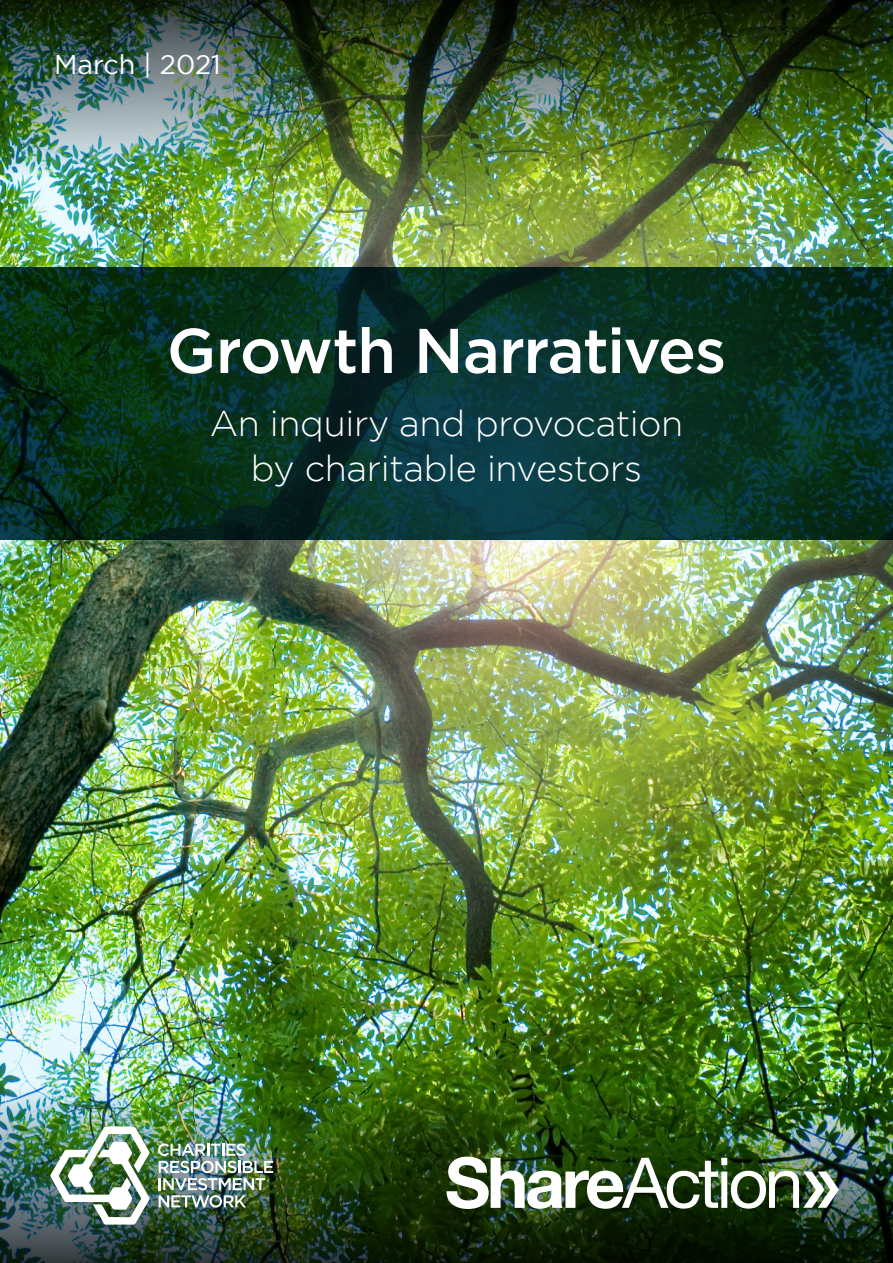
<style>
.page{position:relative;width:893px;height:1263px;background:#fff}
.page>*{position:absolute;margin:0;border:0;box-sizing:border-box;transform-origin:0 0}
.t1{font:500 63px "Gotham";letter-spacing:-.025em;color:#fff}
.t2{font:300 36px "Gotham";letter-spacing:-.01em;color:#fff}
.Sub_Heading{font:27px "Gotham";color:#fff}
</style>
<div class="page">
<img style="left:0;top:176px;width:893px;height:912px">
<img style="left:0;top:1088px;width:893px;height:175px">
<img style="left:446px;top:1156px;width:393px;height:53px">
<svg style="left:0;top:268px;width:893px;height:272px;background:#083126"></svg>
<img style="left:50px;top:1126px;width:100px;height:98px">
<img style="left:158px;top:1143px;width:115px;height:64px">
<img style="left:0;top:0;width:893px;height:176px">
<p class="Sub_Heading" style="left:54px;top:49px;width:168px">March | 2021</p>
<p class="t1" style="left:167px;top:315px;width:561px">Growth Narratives</p>
<p class="t2" style="left:210px;top:404px;width:475px">An inquiry and provocation</p>
<p class="t2" style="left:251px;top:449px;width:393px">by charitable investors</p>
</div>
